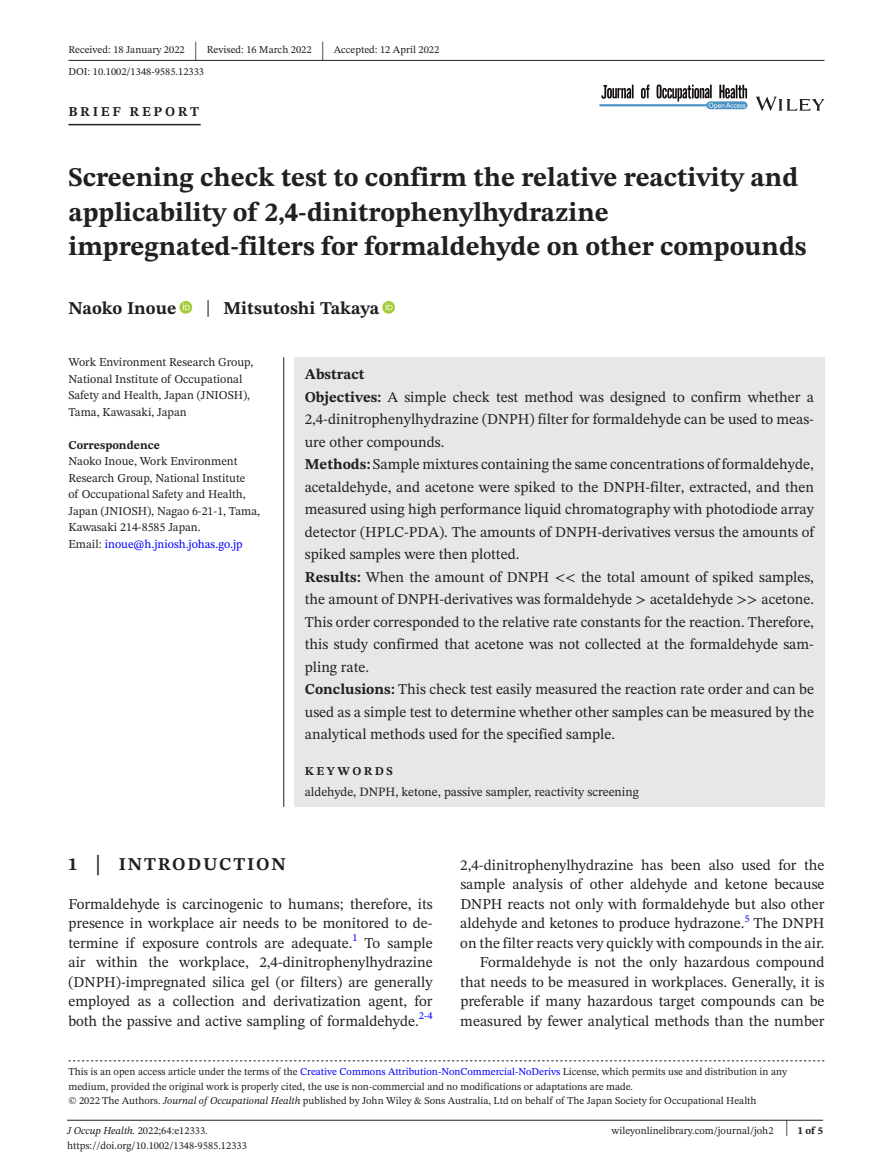
<style>
.page{position:relative;width:893px;height:1174px;background:#fff}
.page>*{position:absolute;margin:0;border:0;box-sizing:border-box;transform-origin:0 0}
.t1{font:700 27px/34.5px "STIX Two Text";color:#231f20}
.t2{font:25.65px "STIX Two Text";color:#231f20;scale:.49 1}
.t3{font:700 18px "STIX Two Text";color:#231f20}
.t4{font:700 18px "STIX Two Text";letter-spacing:.1em;color:#231f20}
.t5{font:15px/22.5px "STIX Two Text";color:#231f20;text-align:justify}
.t6{font:700 13.5px "STIX Two Text";letter-spacing:.2em;color:#231f20}
.t7{font:12.75px "STIX Two Text";color:#231f20}
.t8{font:12px/16.5px "STIX Two Text";color:#231f20}
.t9{font:700 12px "STIX Two Text";color:#231f20}
.t10{font:700 12px "STIX Two Text";letter-spacing:.2em;color:#231f20}
.t11{font:10.5px/14.7px "STIX Two Text";color:#231f20}
.t12{font:700 10.5px "STIX Two Text";color:#231f20}
.t13{font:10.5px "STIX Two Text";color:#00f}
.s1{font-weight:400;font-size:23.4px}
.s2{color:#00f}
.s3{font-weight:700}
.s4{font-size:23.7px}
.s5{font-style:italic}
.s6{font-weight:400;font-size:22.2px}
</style>
<div class="page">
<hr style="left:67px;top:1119px;width:756px;height:1px;background:#231f20">
<svg style="left:756px;top:97px;width:68px;height:14px"></svg>
<img style="left:599px;top:84px;width:149px;height:26px">
<hr style="left:68px;top:60px;width:756px;height:1px;background:#231f20">
<hr style="left:68px;top:124px;width:133px;height:1px;background:#231f20">
<svg style="left:179px;top:301px;width:13px;height:13px"></svg>
<svg style="left:183px;top:303px;width:7px;height:7px"></svg>
<svg style="left:382px;top:301px;width:13px;height:13px"></svg>
<svg style="left:386px;top:303px;width:7px;height:7px"></svg>
<div style="left:294px;top:357px;width:530px;height:450px;background:#e6e7e9"></div>
<hr style="left:283px;top:357px;width:1px;height:450px;background:#231f20">
<svg style="left:68px;top:1060px;width:756px;height:1px"></svg>
<p class="t11" style="left:68px;top:42px;width:118px">Received: 18 January 2022</p>
<h2 class="t2" style="left:194px;top:32px;width:8px">|</h2>
<p class="t11" style="left:207px;top:42px;width:106px">Revised: 16 March 2022</p>
<h2 class="t2" style="left:321px;top:32px;width:8px">|</h2>
<p class="t11" style="left:334px;top:42px;width:107px">Accepted: 12 April 2022</p>
<p class="t11" style="left:68px;top:64px;width:137px">DOI: 10.1002/1348-9585.12333</p>
<p class="t6" style="left:68px;top:101px;width:132px">BRIEF REPORT</p>
<h1 class="t1" style="left:68px;top:161px;width:740px">Screening check test to confirm the relative reactivity and applicability of 2,4-dinitrophenylhydrazine impregnated-filters for formaldehyde on other compounds</h1>
<p class="t3" style="left:68px;top:295px;width:109px">Naoko Inoue</p>
<p class="t3" style="left:206px;top:295px;width:175px"><span class="s1">|</span> Mitsutoshi Takaya</p>
<p class="t8" style="left:68px;top:354px;width:186px">Work Environment Research Group,<br>National Institute of Occupational<br>Safety and Health, Japan (JNIOSH),<br>Tama, Kawasaki, Japan</p>
<p class="t9" style="left:68px;top:436px;width:93px">Correspondence</p>
<p class="t8" style="left:68px;top:453px;width:193px">Naoko Inoue, Work Environment Research Group, National Institute<br>of Occupational Safety and Health, Japan (JNIOSH), Nagao 6-21-1, Tama, Kawasaki 214-8585 Japan.<br>Email: <span class="s2">inoue@h.jniosh.johas.go.jp</span></p>
<p class="t5" style="left:305px;top:363px;width:511px;text-align:left"><span class="s3">Abstract<br>Objectives:</span> A simple check test method was designed to confirm whether a 2,4-dinitrophenylhydrazine (DNPH) filter for formaldehyde can be used to meas&shy;ure other compounds.<br><span class="s3">Methods:</span> Sample mixtures containing the same concentrations of formaldehyde, acetaldehyde, and acetone were spiked to the DNPH-filter, extracted, and then measured using high performance liquid chromatography with photodiode array detector (HPLC-PDA). The amounts of DNPH-derivatives versus the amounts of spiked samples were then plotted.<br><span class="s3">Results:</span> When the amount of DNPH &lt;&lt; the total amount of spiked samples, the amount of DNPH-derivatives was formaldehyde &gt; acetaldehyde &gt;&gt; acetone.<br>This order corresponded to the relative rate constants for the reaction. Therefore, this study confirmed that acetone was not collected at the formaldehyde sam&shy;pling rate.<br><span class="s3">Conclusions:</span> This check test easily measured the reaction rate order and can be used as a simple test to determine whether other samples can be measured by the analytical methods used for the specified sample.</p>
<p class="t10" style="left:305px;top:762px;width:90px">KEYWORDS</p>
<p class="t7" style="left:305px;top:783px;width:336px">aldehyde, DNPH, ketone, passive sampler, reactivity screening</p>
<p class="t4" style="left:68px;top:851px;width:219px">1 <span class="s4">|</span> INTRODUCTION</p>
<p class="t5" style="left:68px;top:894px;width:366px;line-height:19.5px">Formaldehyde is carcinogenic to humans; therefore, its presence in workplace air needs to be monitored to de&shy;termine if exposure controls are adequate.</p>
<p class="t13" style="left:353px;top:930px;width:7px">1</p>
<p class="t5" style="left:68px;top:933px;width:366px;line-height:19.5px;text-indent:296px">To sample air within the workplace, 2,4-dinitrophenylhydrazine (DNPH)-impregnated silica gel (or filters) are generally employed as a collection and derivatization agent, for both the passive and active sampling of formaldehyde.</p>
<p class="t13" style="left:419px;top:1008px;width:15px">2-4</p>
<p class="t5" style="left:460px;top:855px;width:366px;line-height:19.5px">2,4-dinitrophenylhydrazine has been also used for the sample analysis of other aldehyde and ketone because DNPH reacts not only with formaldehyde but also other aldehyde and ketones to produce hydrazone.</p>
<p class="t13" style="left:744px;top:910px;width:7px">5</p>
<p class="t5" style="left:460px;top:913px;width:366px;line-height:19.5px;text-align:right">The DNPH<br>on the filter reacts very quickly with compounds in the air.<br>Formaldehyde is not the only hazardous compound that needs to be measured in workplaces. Generally, it is preferable if many hazardous target compounds can be measured by fewer analytical methods than the number</p>
<p class="t11" style="left:68px;top:1063px;width:720px">This is an open access article under the terms of the <span class="s2">Creative Commons Attribution-NonCommercial-NoDerivs</span> License, which permits use and distribution in any medium, provided the original work is properly cited, the use is non-commercial and no modifications or adaptations are made.<br>© 2022 The Authors. <span class="s5">Journal of Occupational Health</span> published by John Wiley &amp; Sons Australia, Ltd on behalf of The Japan Society for Occupational Health</p>
<p class="t11" style="left:67px;top:1123px;width:142px"><span class="s5">J Occup Health.</span> 2022;64:e12333.</p>
<p class="t12" style="left:785px;top:1123px;width:39px"><span class="s6">|</span> 1 of 5</p>
<p class="t11" style="left:67px;top:1138px;width:181px">https://doi.org/10.1002/1348-9585.12333</p>
<p class="t11" style="left:612px;top:1123px;width:163px">wileyonlinelibrary.com/journal/joh2</p>
</div>
